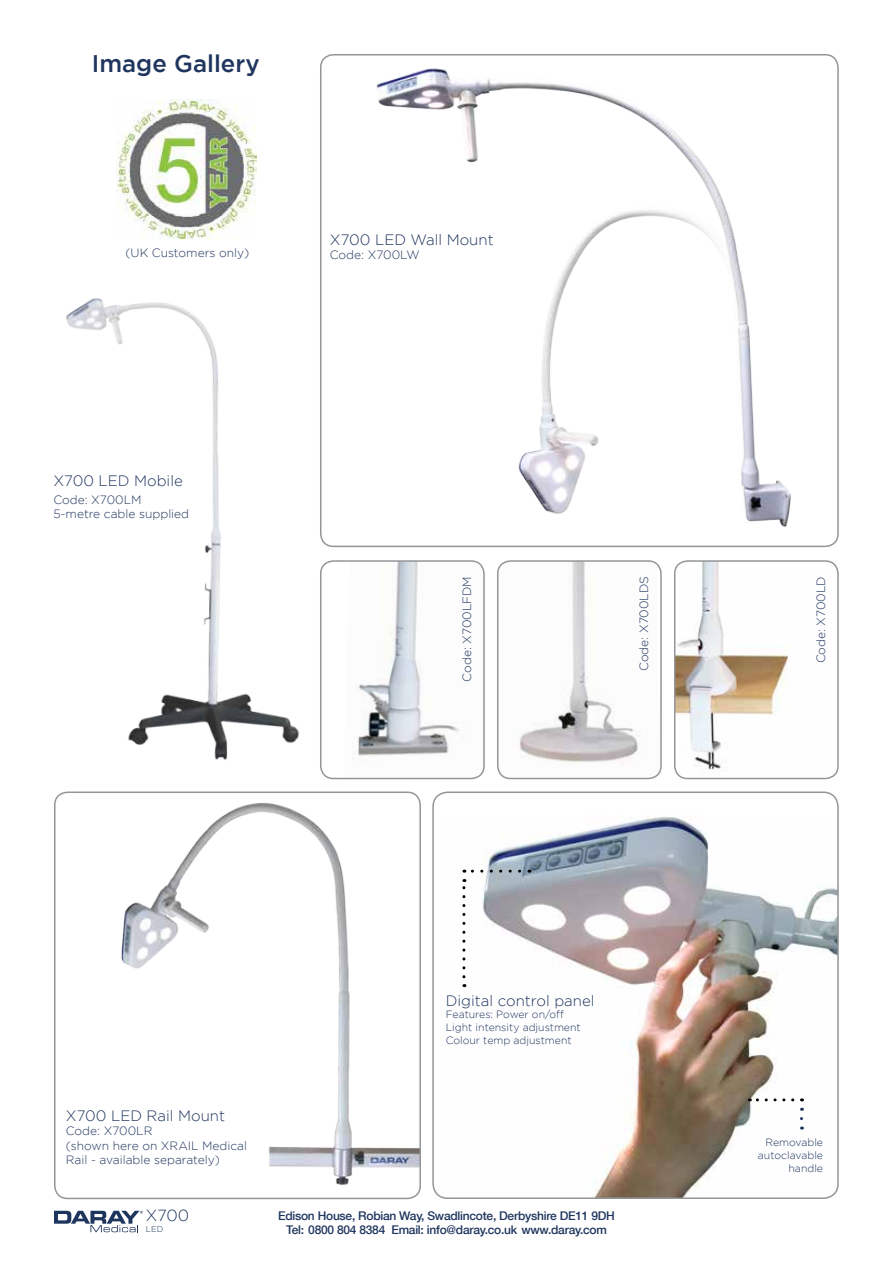
<style>
.page{position:relative;width:893px;height:1263px;background:#fff}
.page>*{position:absolute;margin:0;border:0;box-sizing:border-box;transform-origin:0 0}
.t1{font:500 24px "Gotham";color:#1f355e}
.t2{font:300 16.05px "Gotham";color:#1f355e}
.t3{font:300 15px "Gotham";color:#1f355e}
.t4{font:300 12px/14.4px "Gotham";color:#1f355e}
.t5{font:500 12px/13.5px "Helvetica Neue";letter-spacing:-.02em;color:#1f355e;text-align:center}
.t6{font:300 10.5px/12.6px "Gotham";color:#1f355e}
.t7{font:300 8.4px "Gotham";color:#1f355e}
</style>
<div class="page">
<svg style="left:54px;top:1211px;width:89px;height:21px"></svg>
<img style="left:435px;top:816px;width:401px;height:380px">
<div style="left:432px;top:791px;width:407px;height:408px;border:2px solid #939598;border-radius:15px"></div>
<svg style="left:749px;top:1098px;width:44px;height:3px"></svg>
<svg style="left:800px;top:1108px;width:3px;height:11px"></svg>
<img style="left:357px;top:563px;width:127px;height:215px">
<div style="left:320px;top:560px;width:165px;height:219px;border:2px solid #939598;border-radius:13px"></div>
<img style="left:121px;top:794px;width:299px;height:404px">
<div style="left:54px;top:791px;width:367px;height:408px;border:2px solid #939598;border-radius:13px"></div>
<img style="left:66px;top:298px;width:233px;height:462px">
<img style="left:498px;top:563px;width:161px;height:215px">
<div style="left:497px;top:560px;width:165px;height:219px;border:2px solid #939598;border-radius:13px"></div>
<img style="left:675px;top:563px;width:163px;height:215px">
<div style="left:674px;top:560px;width:165px;height:219px;border:2px solid #939598;border-radius:13px"></div>
<img style="left:117px;top:100px;width:139px;height:139px">
<img style="left:363px;top:54px;width:438px;height:493px">
<img style="left:462px;top:139px;width:342px;height:408px">
<svg style="left:464px;top:870px;width:56px;height:3px"></svg>
<svg style="left:462px;top:879px;width:3px;height:98px"></svg>
<h1 class="t1" style="left:92px;top:49px;width:169px">Image Gallery</h1>
<p class="t4" style="left:125px;top:245px;width:125px">(UK Customers only)</p>
<p class="t3" style="left:330px;top:231px;width:165px">X700 LED Wall Mount</p>
<p class="t4" style="left:330px;top:248px;width:91px">Code: X700LW</p>
<p class="t3" style="left:53px;top:472px;width:131px">X700 LED Mobile</p>
<p class="t4" style="left:53px;top:492px;width:137px">Code: X700LM<br>5-metre cable supplied</p>
<p class="t4" style="left:460px;top:682px;width:107px;rotate:-90deg">Code: X700LFDM</p>
<p class="t4" style="left:637px;top:671px;width:96px;rotate:-90deg">Code: X700LDS</p>
<p class="t4" style="left:814px;top:663px;width:89px;rotate:-90deg">Code: X700LD</p>
<p class="t3" style="left:66px;top:1107px;width:161px">X700 LED Rail Mount</p>
<p class="t4" style="left:66px;top:1124px;width:183px">Code: X700LR<br>(shown here on XRAIL Medical<br>Rail - available separately)</p>
<h2 class="t2" style="left:146px;top:1206px;width:45px">X700</h2>
<p class="t7" style="left:146px;top:1225px;width:19px">LED</p>
<p class="t3" style="left:446px;top:992px;width:150px">Digital control panel</p>
<p class="t6" style="left:446px;top:1008px;width:136px">Features: Power on/off<br>Light intensity adjustment<br>Colour temp adjustment</p>
<p class="t5" style="left:278px;top:1209px;width:338px">Edison House, Robian Way, Swadlincote, Derbyshire DE11 9DH<br>Tel: 0800 804 8384 Email: info@daray.co.uk www.daray.com</p>
<p class="t6" style="left:758px;top:1136px;width:67px;text-align:right">Removable autoclavable handle</p>
</div>
